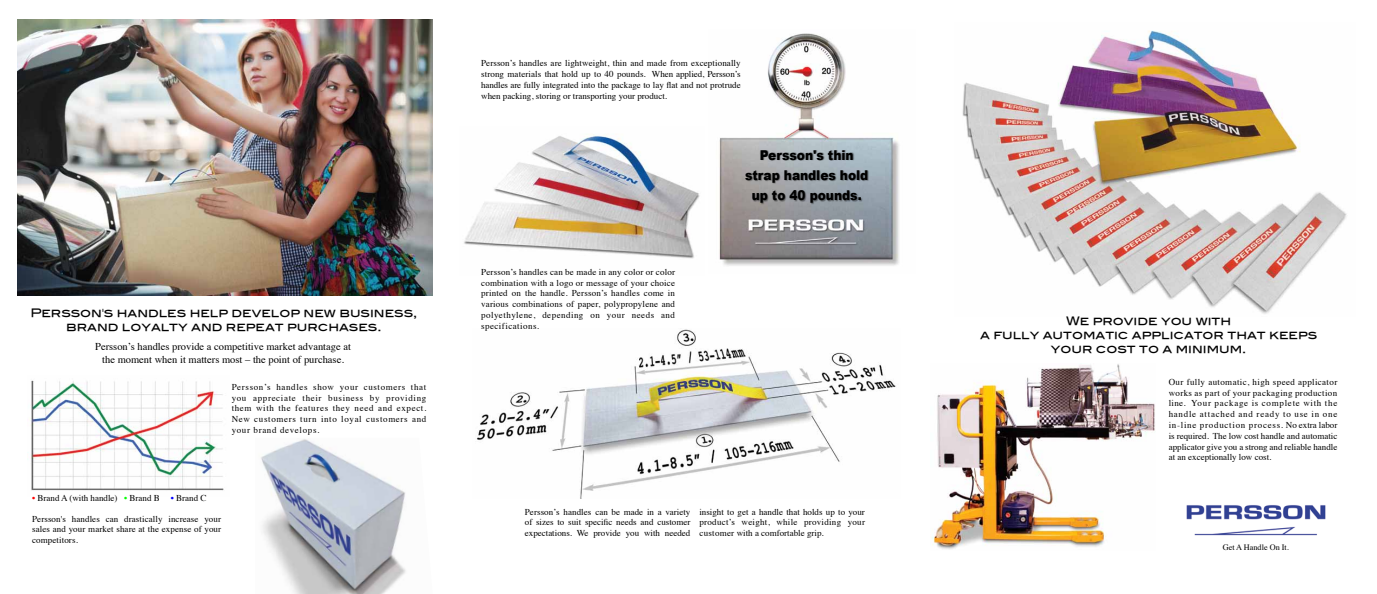
<style>
.page{position:relative;width:1377px;height:594px;background:#fff}
.page>*{position:absolute;margin:0;border:0;box-sizing:border-box;transform-origin:0 0}
.t1{font:900 13.5px/20.3px "Arial";color:#000;text-align:center;scale:.9 1}
.t2{font:11.62px/14px "Blair Md ITCTT Medium";color:#000;text-align:center}
.t3{font:10.5px/12.6px "Times";color:#000;text-align:center}
.t4{font:9px/10.8px "Times";color:#000;text-align:justify}
.t5{font:8.25px "Times";color:#000}
.s1{color:#f00}
.s2{color:#0f0}
.s3{color:#00f}
</style>
<div class="page">
<img style="left:719px;top:33px;width:180px;height:233px">
<div style="left:745px;top:150px;width:124px;height:54px;background:#000;opacity:.4"></div>
<img style="left:962px;top:30px;width:385px;height:284px">
<img style="left:464px;top:134px;width:236px;height:125px">
<img style="left:477px;top:329px;width:419px;height:169px">
<img style="left:261px;top:439px;width:145px;height:155px">
<img style="left:30px;top:380px;width:194px;height:111px">
<img style="left:17px;top:20px;width:415px;height:275px">
<img style="left:1186px;top:505px;width:140px;height:31px">
<img style="left:931px;top:364px;width:224px;height:186px">
<p class="t2" style="left:30px;top:305px;width:388px">Persson's handles help develop new business, brand loyalty and repeat purchases.</p>
<p class="t3" style="left:95px;top:339px;width:257px">Persson’s handles provide a competitive market advantage at the moment when it matters most – the point of purchase.</p>
<p class="t4" style="left:232px;top:381px;width:196px">Persson’s handles show your customers that you appreciate their business by providing them with the features they need and expect.<br>New customers turn into loyal customers and your brand develops.</p>
<p class="t4" style="left:32px;top:492px;width:176px"><span class="s1">•</span> Brand A (with handle) <span class="s2">•</span> Brand B <span class="s3">•</span> Brand C</p>
<p class="t4" style="left:32px;top:512px;width:191px">Persson's handles can drastically increase your sales and your market share at the expense of your competitors.</p>
<p class="t4" style="left:481px;top:57px;width:261px">Persson’s handles are lightweight, thin and made from exceptionally strong materials that hold up to 40 pounds. When applied, Persson’s handles are fully integrated into the package to lay flat and not protrude when packing, storing or transporting your product.</p>
<p class="t4" style="left:481px;top:266px;width:195px">Persson’s handles can be made in any color or color combination with a logo or message of your choice printed on the handle. Persson’s handles come in various combinations of paper, polypropylene and polyethylene, depending on your needs and specifications.</p>
<h1 class="t1" style="left:745px;top:144px;width:138px">Persson's thin strap handles hold up to 40 pounds.</h1>
<p class="t4" style="left:525px;top:505px;width:167px">Persson’s handles can be made in a variety of sizes to suit specific needs and customer expectations. We provide you with needed</p>
<p class="t4" style="left:699px;top:505px;width:167px">insight to get a handle that holds up to your product’s weight, while providing your customer with a comfortable grip.</p>
<p class="t2" style="left:980px;top:312px;width:339px">We provide you with<br>a fully automatic applicator that keeps your cost to a minimum.</p>
<p class="t4" style="left:1169px;top:376px;width:170px">Our fully automatic, high speed applicator works as part of your packaging production line. Your package is complete with the handle attached and ready to use in one in-line production process. No extra labor is required. The low cost handle and automatic applicator give you a strong and reliable handle at an exceptionally low cost.</p>
<p class="t5" style="left:1223px;top:540px;width:68px">Get A Handle On It.</p>
</div>
